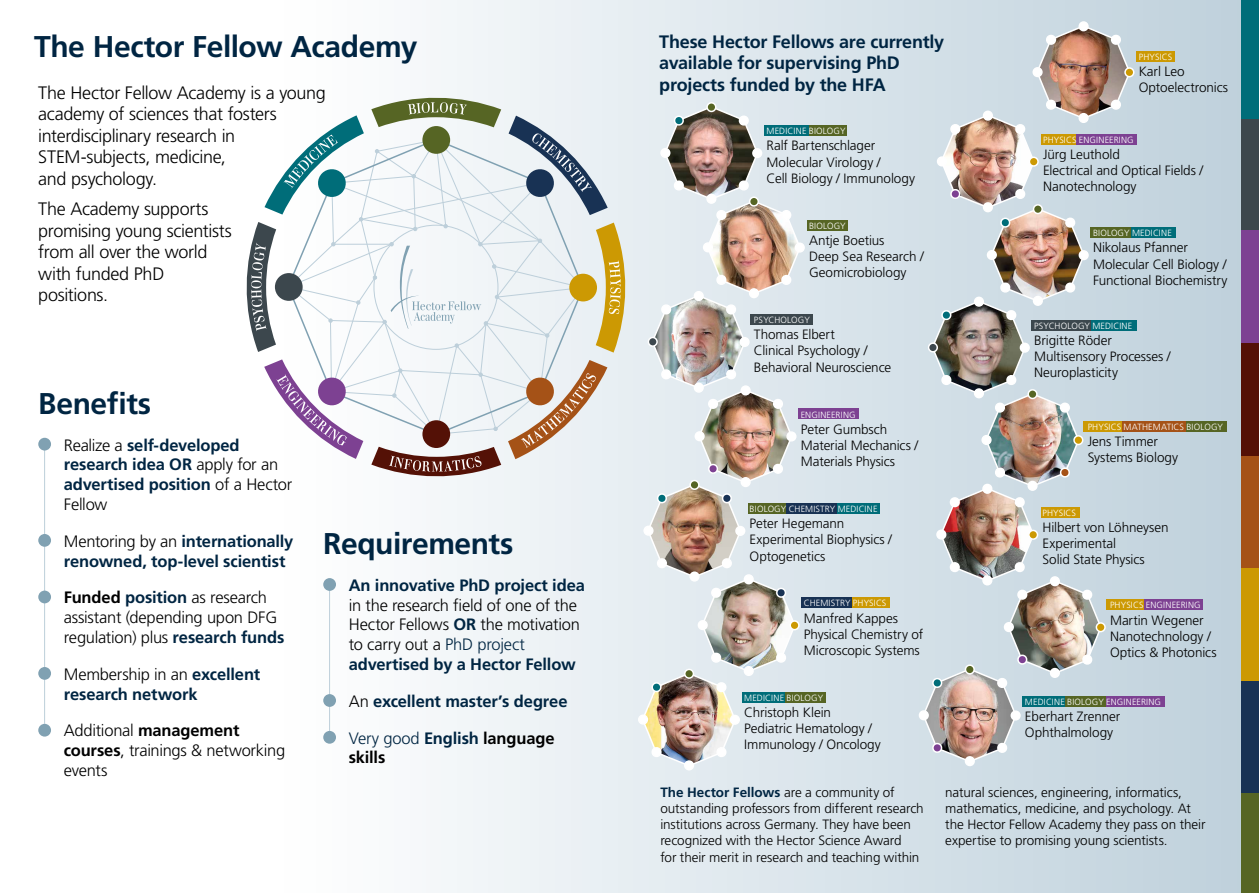
<style>
.page{position:relative;width:1259px;height:893px;background:#fff}
.page>*{position:absolute;margin:0;border:0;box-sizing:border-box;transform-origin:0 0}
.t1{font:700 30px "Frutiger LT Std";letter-spacing:-.015em;color:#002542}
.t2{font:300 18px/21.6px "Frutiger LT Std";letter-spacing:-.02em;color:#000}
.t3{font:700 18px/21.6px "Frutiger LT Std";letter-spacing:-.015em;color:#002542}
.t4{font:300 16.5px/19.8px "Frutiger LT Std";letter-spacing:-.015em;color:#000}
.t5{font:700 16.5px/19.8px "Frutiger LT Std";letter-spacing:-.01em;color:#002542}
.t6{font:700 16.5px/19.8px "Frutiger LT Std";letter-spacing:-.01em;color:#000}
.t7{font:300 13.5px/16.2px "Frutiger LT Std";letter-spacing:-.005em;color:#000}
.t8{font:300 9px "Frutiger LT Std";letter-spacing:.02em;color:#fff}
.s1{font-weight:300;color:#000}
.s2{font-weight:700}
.s3{font-weight:700;color:#002542}
.s4{color:#002542}
.s5{font-weight:300;color:#002542}
</style>
<div class="page">
<div style="left:272px;top:0;width:987px;height:893px;background:linear-gradient(to right,#fff,#bdd0db)"></div>
<div style="left:808px;top:126px;width:38px;height:10px;background:#566524"></div>
<div style="left:807px;top:220px;width:40px;height:10px;background:#566524"></div>
<div style="left:1136px;top:51px;width:39px;height:11px;background:#cc9903"></div>
<div style="left:764px;top:126px;width:44px;height:10px;background:#006d79"></div>
<div style="left:1076px;top:134px;width:60px;height:11px;background:#7d4192"></div>
<div style="left:1131px;top:227px;width:44px;height:11px;background:#006d79"></div>
<div style="left:750px;top:314px;width:62px;height:11px;background:#3c474d"></div>
<div style="left:1091px;top:320px;width:45px;height:11px;background:#006d79"></div>
<div style="left:1122px;top:421px;width:64px;height:10px;background:#a55217"></div>
<div style="left:1186px;top:421px;width:40px;height:10px;background:#566524"></div>
<div style="left:798px;top:409px;width:60px;height:10px;background:#7d4192"></div>
<div style="left:787px;top:503px;width:50px;height:11px;background:#183254"></div>
<div style="left:837px;top:503px;width:42px;height:11px;background:#006d79"></div>
<div style="left:851px;top:597px;width:38px;height:10px;background:#cc9903"></div>
<div style="left:801px;top:597px;width:50px;height:10px;background:#183254"></div>
<div style="left:1106px;top:600px;width:38px;height:10px;background:#cc9903"></div>
<div style="left:1144px;top:600px;width:58px;height:10px;background:#7d4192"></div>
<div style="left:1106px;top:696px;width:58px;height:11px;background:#7d4192"></div>
<div style="left:785px;top:692px;width:41px;height:10px;background:#566524"></div>
<svg style="left:246px;top:93px;width:383px;height:388px"></svg>
<hr style="left:44px;top:442px;width:1px;height:282px;background:#bdcfda">
<hr style="left:329px;top:585px;width:1px;height:156px;background:#bdcfda">
<div style="left:38px;top:438px;width:13px;height:12px;background:#80a1b2;border-radius:50%"></div>
<div style="left:38px;top:534px;width:13px;height:13px;background:#80a1b2;border-radius:50%"></div>
<div style="left:38px;top:591px;width:13px;height:12px;background:#80a1b2;border-radius:50%"></div>
<div style="left:38px;top:667px;width:13px;height:13px;background:#80a1b2;border-radius:50%"></div>
<div style="left:323px;top:578px;width:13px;height:13px;background:#80a1b2;border-radius:50%"></div>
<div style="left:323px;top:694px;width:13px;height:13px;background:#80a1b2;border-radius:50%"></div>
<div style="left:323px;top:731px;width:13px;height:13px;background:#80a1b2;border-radius:50%"></div>
<div style="left:1242px;top:681px;width:17px;height:112px;background:#183254"></div>
<div style="left:1242px;top:456px;width:17px;height:112px;background:#a55217"></div>
<div style="left:1242px;top:568px;width:17px;height:113px;background:#cc9903"></div>
<div style="left:1242px;top:343px;width:17px;height:113px;background:#541106"></div>
<div style="left:1242px;top:793px;width:17px;height:100px;background:#566524"></div>
<div style="left:1242px;top:118px;width:17px;height:113px;background:#3c474d"></div>
<div style="left:1242px;top:0;width:17px;height:118px;background:#006d79"></div>
<div style="left:1242px;top:231px;width:17px;height:112px;background:#7d4192"></div>
<div style="left:38px;top:724px;width:13px;height:13px;background:#80a1b2;border-radius:50%"></div>
<div style="left:706px;top:102px;width:10px;height:10px;border:2px solid #fff;border-radius:50%"></div>
<div style="left:794px;top:242px;width:11px;height:11px;border:2px solid #fff;border-radius:50%"></div>
<div style="left:1124px;top:67px;width:10px;height:10px;border:2px solid #fff;border-radius:50%"></div>
<div style="left:1078px;top:21px;width:10px;height:10px;border:2px solid #fff;border-radius:50%"></div>
<div style="left:964px;top:756px;width:11px;height:10px;border:2px solid #fff;border-radius:50%"></div>
<div style="left:918px;top:710px;width:11px;height:10px;border:2px solid #fff;border-radius:50%"></div>
<img style="left:921px;top:24px;width:210px;height:739px">
<div style="left:684px;top:760px;width:10px;height:10px;border:2px solid #fff;border-radius:50%"></div>
<div style="left:638px;top:714px;width:10px;height:11px;border:2px solid #fff;border-radius:50%"></div>
<img style="left:641px;top:105px;width:161px;height:662px">
<h1 class="t1" style="left:34px;top:28px;width:385px">The Hector Fellow Academy</h1>
<h2 class="t2" style="left:38px;top:82px;width:289px">The Hector Fellow Academy is a young academy of sciences that fosters interdisciplinary research in<br>STEM-subjects, medicine,<br>and psychology.</h2>
<h2 class="t2" style="left:38px;top:198px;width:195px">The Academy supports promising young scientists from all over the world with funded PhD positions.</h2>
<h1 class="t1" style="left:38px;top:386px;width:114px">Benefits</h1>
<p class="t5" style="left:64px;top:435px;width:230px"><span class="s1">Realize a</span> self-developed research idea OR <span class="s1">apply for an </span>advertised position <span class="s1">of a Hector<br>Fellow</span></p>
<p class="t5" style="left:64px;top:531px;width:231px"><span class="s1">Mentoring by an</span> internationally renowned, top-level scientist</p>
<p class="t4" style="left:64px;top:588px;width:222px"><span class="s2">Funded</span> <span class="s3">position</span> as research assistant (depending upon DFG regulation) plus <span class="s3">research funds</span></p>
<p class="t5" style="left:64px;top:664px;width:198px"><span class="s1">Membership in an</span> excellent research network</p>
<p class="t4" style="left:64px;top:721px;width:223px">Additional <span class="s2">management courses</span>, trainings &amp; networking events</p>
<h1 class="t1" style="left:323px;top:526px;width:192px">Requirements</h1>
<p class="t5" style="left:349px;top:575px;width:238px">An innovative PhD project idea</p>
<p class="t4" style="left:349px;top:595px;width:233px">in the research field of one of the<br>Hector Fellows <span class="s3">OR</span> the motivation to carry out a <span class="s4">PhD project </span><span class="s3">advertised by a Hector Fellow</span></p>
<p class="t5" style="left:349px;top:691px;width:220px"><span class="s1">An</span> excellent master’s degree</p>
<p class="t6" style="left:349px;top:728px;width:207px"><span class="s5">Very good</span> <span class="s4">English</span> language skills</p>
<h2 class="t3" style="left:659px;top:31px;width:286px">These Hector Fellows are currently available for supervising PhD projects funded by the HFA</h2>
<p class="t8" style="left:766px;top:126px;width:80px">MEDICINE BIOLOGY</p>
<p class="t7" style="left:766px;top:138px;width:150px">Ralf Bartenschlager<br>Molecular Virology /<br>Cell Biology / Immunology</p>
<p class="t8" style="left:809px;top:220px;width:38px">BIOLOGY</p>
<p class="t7" style="left:809px;top:232px;width:116px">Antje Boetius<br>Deep Sea Research /<br>Geomicrobiology</p>
<p class="t8" style="left:1138px;top:52px;width:35px">PHYSICS</p>
<p class="t7" style="left:1138px;top:63px;width:91px">Karl Leo<br>Optoelectronics</p>
<p class="t8" style="left:1043px;top:134px;width:92px">PHYSICS ENGINEERING</p>
<p class="t7" style="left:1043px;top:146px;width:162px">Jürg Leuthold<br>Electrical and Optical Fields /<br>Nanotechnology</p>
<p class="t8" style="left:1093px;top:228px;width:80px">BIOLOGY MEDICINE</p>
<p class="t7" style="left:1093px;top:240px;width:136px">Nikolaus Pfanner<br>Molecular Cell Biology /<br>Functional Biochemistry</p>
<p class="t8" style="left:754px;top:315px;width:57px">PSYCHOLOGY</p>
<p class="t7" style="left:754px;top:327px;width:139px">Thomas Elbert<br>Clinical Psychology /<br>Behavioral Neuroscience</p>
<p class="t8" style="left:801px;top:409px;width:56px">ENGINEERING</p>
<p class="t7" style="left:801px;top:421px;width:119px">Peter Gumbsch<br>Material Mechanics /<br>Materials Physics</p>
<p class="t8" style="left:1087px;top:421px;width:137px">PHYSICS MATHEMATICS BIOLOGY</p>
<p class="t8" style="left:1034px;top:321px;width:100px">PSYCHOLOGY MEDICINE</p>
<p class="t7" style="left:1034px;top:332px;width:138px">Brigitte Röder<br>Multisensory Processes /<br>Neuroplasticity</p>
<p class="t7" style="left:1087px;top:433px;width:92px">Jens Timmer<br>Systems Biology</p>
<p class="t8" style="left:749px;top:504px;width:129px">BIOLOGY CHEMISTRY MEDICINE</p>
<p class="t7" style="left:749px;top:516px;width:144px">Peter Hegemann<br>Experimental Biophysics /<br>Optogenetics</p>
<p class="t8" style="left:804px;top:598px;width:84px">CHEMISTRY PHYSICS</p>
<p class="t7" style="left:804px;top:610px;width:121px">Manfred Kappes<br>Physical Chemistry of<br>Microscopic Systems</p>
<p class="t8" style="left:744px;top:693px;width:80px">MEDICINE BIOLOGY</p>
<p class="t7" style="left:744px;top:704px;width:138px">Christoph Klein<br>Pediatric Hematology /<br>Immunology / Oncology</p>
<p class="t8" style="left:1042px;top:508px;width:35px">PHYSICS</p>
<p class="t7" style="left:1042px;top:519px;width:128px">Hilbert von Löhneysen<br>Experimental<br>Solid State Physics</p>
<p class="t8" style="left:1110px;top:600px;width:92px">PHYSICS ENGINEERING</p>
<p class="t7" style="left:1110px;top:612px;width:108px">Martin Wegener<br>Nanotechnology /<br>Optics &amp; Photonics</p>
<p class="t8" style="left:1025px;top:697px;width:138px">MEDICINE BIOLOGY ENGINEERING</p>
<p class="t7" style="left:1025px;top:709px;width:97px">Eberhart Zrenner<br>Ophthalmology</p>
<p class="t7" style="left:660px;top:784px;width:265px"><span class="s3">The Hector Fellows</span> are a community of outstanding professors from different research institutions across Germany. They have been recognized with the Hector Science Award<br>for their merit in research and teaching within</p>
<p class="t7" style="left:945px;top:784px;width:262px">natural sciences, engineering, informatics, mathematics, medicine, and psychology. At the Hector Fellow Academy they pass on their expertise to promising young scientists.</p>
</div>
